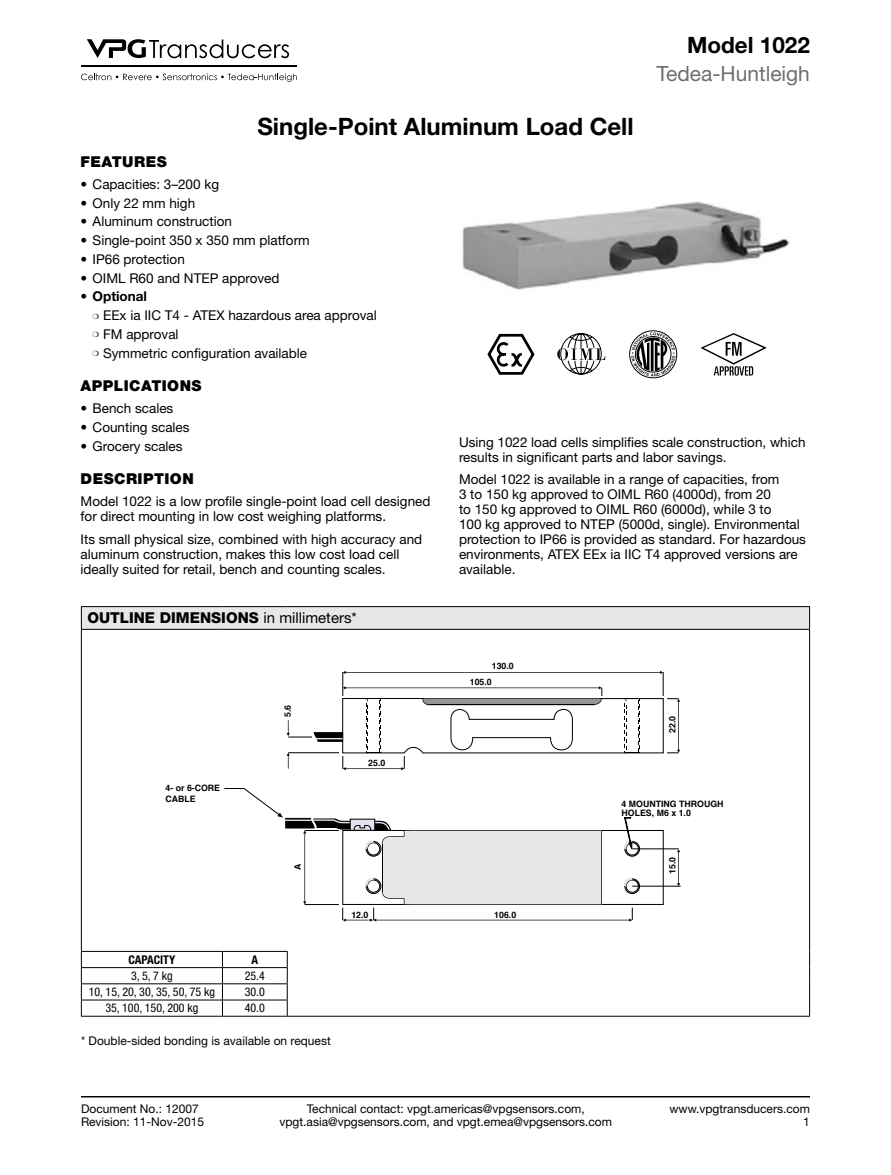
<style>
.page{position:relative;width:891px;height:1175px;background:#fff}
.page>*{position:absolute;margin:0;border:0;box-sizing:border-box;transform-origin:0 0}
.Datasheet_Title{font:700 24px "Helvetica Neue LT Std";color:#000}
.Part_Model_Number_Ri{font:700 22.5px "Helvetica Neue LT Std";color:#000}
.t1{font:21px "Helvetica Neue LT Std";color:#6d6e71}
.Body_Heading{font:900 15px "Helvetica Neue LT Std";letter-spacing:.03em;color:#000}
.Table_Heading{font:800 15px "Helvetica Neue LT Std";color:#000}
.Body_Text{font:13.5px/15px "Helvetica Neue LT Std";color:#000}
.t2{font:700 13.5px "Helvetica Neue LT Std";color:#000}
.Footnote_no_referere{font:12px/13.5px "Helvetica Neue LT Std";color:#000;text-align:center}
.Dimensions_table_bod{font:condensed 12px "Helvetica Neue LT Std";color:#000}
.Footer_Right{font:12px "Helvetica Neue LT Std";color:#000}
.Rev-Date-Left{font:12px "Helvetica Neue LT Std";color:#000}
.Document_Number_Left{font:12px "Helvetica Neue LT Std";color:#000}
.Dimensions_table_col{font:700 condensed 12px "Helvetica Neue LT Std";color:#000}
.t3{font:700 8.85px/10.5px "Helvetica";color:#000}
.s1{font-weight:400}
</style>
<div class="page">
<hr style="left:81px;top:1096px;width:729px;height:1px;background:#000">
<svg style="left:87px;top:39px;width:202px;height:19px"></svg>
<svg style="left:81px;top:73px;width:216px;height:9px"></svg>
<hr style="left:81px;top:65px;width:216px;height:1px;background:#000">
<div style="left:81px;top:606px;width:729px;height:23px;background:#e6e7e8"></div>
<hr style="left:81px;top:1015px;width:141px;height:1px;background:#000">
<hr style="left:222px;top:1015px;width:65px;height:1px;background:#000">
<hr style="left:81px;top:629px;width:1px;height:322px;background:#000">
<hr style="left:809px;top:629px;width:1px;height:322px;background:#000">
<svg style="left:81px;top:951px;width:207px;height:64px"></svg>
<svg style="left:809px;top:951px;width:1px;height:64px"></svg>
<hr style="left:287px;top:1015px;width:523px;height:1px;background:#000">
<hr style="left:81px;top:606px;width:141px;height:1px;background:#000">
<svg style="left:81px;top:607px;width:1px;height:22px"></svg>
<hr style="left:222px;top:606px;width:65px;height:1px;background:#000">
<hr style="left:287px;top:606px;width:523px;height:1px;background:#000">
<svg style="left:809px;top:607px;width:1px;height:22px"></svg>
<hr style="left:81px;top:629px;width:141px;height:1px;background:#000">
<hr style="left:222px;top:629px;width:65px;height:1px;background:#000">
<hr style="left:287px;top:629px;width:523px;height:1px;background:#000">
<hr style="left:632px;top:885px;width:49px;height:1px;background:#000">
<hr style="left:632px;top:848px;width:47px;height:1px;background:#000">
<svg style="left:677px;top:849px;width:3px;height:37px"></svg>
<svg style="left:287px;top:671px;width:393px;height:99px"></svg>
<svg style="left:224px;top:788px;width:440px;height:133px"></svg>
<img style="left:462px;top:201px;width:327px;height:89px">
<div style="left:629px;top:330px;width:48px;height:48px;border:1px solid #000;border-radius:50%"></div>
<svg style="left:631px;top:332px;width:44px;height:44px"></svg>
<svg style="left:700px;top:333px;width:67px;height:42px"></svg>
<svg style="left:557px;top:333px;width:48px;height:41px"></svg>
<svg style="left:487px;top:334px;width:48px;height:41px"></svg>
<p class="Part_Model_Number_Ri" style="left:687px;top:31px;width:124px">Model 1022</p>
<p class="Datasheet_Title" style="left:257px;top:112px;width:378px">Single-Point Aluminum Load Cell</p>
<h3 class="t1" style="left:656px;top:61px;width:155px">Tedea-Huntleigh</h3>
<p class="Body_Heading" style="left:81px;top:153px;width:88px">FEATURES</p>
<p class="Body_Text" style="left:81px;top:176px;width:140px">• Capacities: 3–200 kg</p>
<p class="Body_Text" style="left:81px;top:195px;width:116px">• Only 22 mm high</p>
<p class="Body_Text" style="left:81px;top:214px;width:153px">• Aluminum construction</p>
<p class="Body_Text" style="left:81px;top:233px;width:231px">• Single-point 350 x 350 mm platform</p>
<p class="Body_Text" style="left:81px;top:251px;width:106px">• IP66 protection</p>
<p class="Body_Text" style="left:81px;top:270px;width:200px">• OIML R60 and NTEP approved</p>
<p class="t2" style="left:81px;top:288px;width:68px"><span class="s1">•</span> Optional</p>
<p class="Body_Text" style="left:93px;top:308px;width:286px">❍ EEx ia IIC T4 - ATEX hazardous area approval</p>
<p class="Body_Text" style="left:93px;top:326px;width:88px">❍ FM approval</p>
<p class="Body_Text" style="left:93px;top:345px;width:216px">❍ Symmetric configuration available</p>
<p class="Body_Heading" style="left:81px;top:377px;width:122px">APPLICATIONS</p>
<p class="Body_Text" style="left:81px;top:401px;width:94px">• Bench scales</p>
<p class="Body_Text" style="left:81px;top:419px;width:111px">• Counting scales</p>
<p class="Body_Text" style="left:81px;top:438px;width:103px">• Grocery scales</p>
<p class="Body_Heading" style="left:81px;top:470px;width:115px">DESCRIPTION</p>
<p class="Body_Text" style="left:81px;top:494px;width:351px">Model 1022 is a low profile single-point load cell designed for direct mounting in low cost weighing platforms.</p>
<p class="Body_Text" style="left:81px;top:531px;width:343px">Its small physical size, combined with high accuracy and aluminum construction, makes this low cost load cell ideally suited for retail, bench and counting scales.</p>
<p class="Table_Heading" style="left:87px;top:609px;width:271px">OUTLINE DIMENSIONS <span class="s1">in millimeters*</span></p>
<p class="t3" style="left:166px;top:783px;width:56px">4- or 6-CORE<br>CABLE</p>
<p class="t3" style="left:283px;top:717px;width:14px;rotate:-90deg">5.6</p>
<p class="t3" style="left:293px;top:869px;width:8px;rotate:-90deg">A</p>
<p class="t3" style="left:368px;top:757px;width:19px">25.0</p>
<p class="Body_Text" style="left:459px;top:434px;width:348px">Using 1022 load cells simplifies scale construction, which results in significant parts and labor savings.</p>
<p class="Body_Text" style="left:459px;top:471px;width:349px">Model 1022 is available in a range of capacities, from<br>3 to 150 kg approved to OIML R60 (4000d), from 20<br>to 150 kg approved to OIML R60 (6000d), while 3 to<br>100 kg approved to NTEP (5000d, single). Environmental protection to IP66 is provided as standard. For hazardous environments, ATEX EEx ia IIC T4 approved versions are available.</p>
<p class="t3" style="left:470px;top:658px;width:45px;line-height:15.8px;text-indent:22px">130.0<br>105.0</p>
<p class="t3" style="left:667px;top:733px;width:19px;rotate:-90deg">22.0</p>
<p class="t3" style="left:622px;top:799px;width:103px;line-height:8.9px">4 MOUNTING THROUGH<br>HOLES, M6 x 1.0</p>
<p class="t3" style="left:667px;top:874px;width:19px;rotate:-90deg">15.0</p>
<p class="Dimensions_table_col" style="left:129px;top:952px;width:48px">CAPACITY</p>
<p class="Dimensions_table_col" style="left:252px;top:952px;width:8px">A</p>
<p class="Dimensions_table_bod" style="left:131px;top:968px;width:43px">3, 5, 7 kg</p>
<p class="Dimensions_table_bod" style="left:245px;top:968px;width:22px">25.4</p>
<p class="Dimensions_table_bod" style="left:89px;top:985px;width:128px">10, 15, 20, 30, 35, 50, 75 kg</p>
<p class="Dimensions_table_bod" style="left:245px;top:985px;width:22px">30.0</p>
<p class="Dimensions_table_bod" style="left:105px;top:1001px;width:95px">35, 100, 150, 200 kg</p>
<p class="Dimensions_table_bod" style="left:245px;top:1001px;width:22px">40.0</p>
<p class="Footnote_no_referere" style="left:81px;top:1034px;width:251px">* Double-sided bonding is available on request</p>
<p class="t3" style="left:351px;top:909px;width:19px">12.0</p>
<p class="t3" style="left:494px;top:909px;width:23px">106.0</p>
<p class="Document_Number_Left" style="left:81px;top:1101px;width:119px">Document No.: 12007</p>
<p class="Rev-Date-Left" style="left:81px;top:1114px;width:125px">Revision: 11-Nov-2015</p>
<p class="Footnote_no_referere" style="left:279px;top:1101px;width:334px">Technical contact: vpgt.americas@vpgsensors.com, vpgt.asia@vpgsensors.com, and vpgt.emea@vpgsensors.com</p>
<p class="Footer_Right" style="left:670px;top:1101px;width:142px">www.vpgtransducers.com</p>
<p class="Footer_Right" style="left:803px;top:1114px;width:8px">1</p>
</div>
